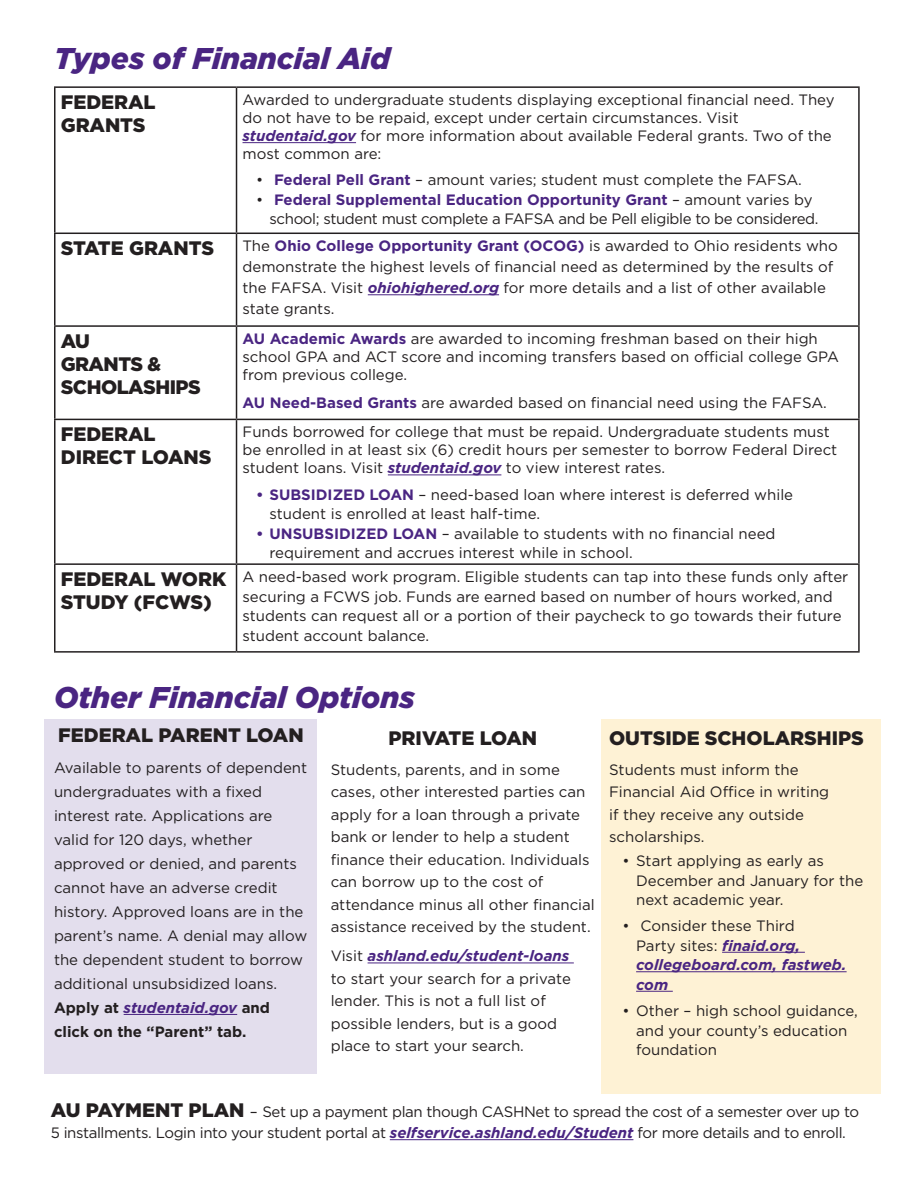
<style>
.page{position:relative;width:918px;height:1188px;background:#fff}
.page>*{position:absolute;margin:0;border:0;box-sizing:border-box;transform-origin:0 0}
.t1{font:italic 900 30px "Gotham";color:#4a2582}
.t2{font:900 19.5px/23.4px "Gotham";color:#231f20}
.t3{font:900 19.5px/23.4px "Gotham";letter-spacing:-.025em;color:#231f20}
.t4{font:15px/22.5px "Gotham";color:#231f20}
.t5{font:15px/19.5px "Gotham";letter-spacing:-.025em;color:#231f20}
.t6{font:italic 700 15px/19.5px "Gotham";color:#4a2582}
.s1{font-weight:700;font-style:italic;color:#4a2582}
.s2{font-weight:700;color:#4a2582}
.s3{font-weight:700}
.s4{font-weight:400;font-style:normal;color:#231f20}
.s5{font-weight:900;font-size:19.5px}
</style>
<div class="page">
<div style="left:45px;top:719px;width:272px;height:355px;background:#e3deed"></div>
<div style="left:602px;top:719px;width:279px;height:375px;background:#fef2d5"></div>
<hr style="left:54px;top:86px;width:183px;height:2px;background:#231f20">
<hr style="left:54px;top:88px;width:2px;height:145px;background:#231f20">
<hr style="left:237px;top:86px;width:623px;height:2px;background:#231f20">
<hr style="left:236px;top:88px;width:1px;height:145px;background:#231f20">
<hr style="left:858px;top:88px;width:2px;height:145px;background:#231f20">
<hr style="left:54px;top:233px;width:183px;height:1px;background:#231f20">
<hr style="left:54px;top:234px;width:2px;height:91px;background:#231f20">
<hr style="left:237px;top:233px;width:623px;height:1px;background:#231f20">
<hr style="left:236px;top:234px;width:1px;height:91px;background:#231f20">
<hr style="left:858px;top:234px;width:2px;height:91px;background:#231f20">
<hr style="left:54px;top:325px;width:183px;height:2px;background:#231f20">
<hr style="left:54px;top:327px;width:2px;height:92px;background:#231f20">
<hr style="left:237px;top:325px;width:623px;height:2px;background:#231f20">
<hr style="left:236px;top:327px;width:1px;height:92px;background:#231f20">
<hr style="left:858px;top:327px;width:2px;height:92px;background:#231f20">
<hr style="left:54px;top:419px;width:183px;height:1px;background:#231f20">
<hr style="left:54px;top:420px;width:2px;height:143px;background:#231f20">
<hr style="left:237px;top:419px;width:623px;height:1px;background:#231f20">
<hr style="left:236px;top:420px;width:1px;height:143px;background:#231f20">
<hr style="left:858px;top:420px;width:2px;height:143px;background:#231f20">
<hr style="left:54px;top:563px;width:183px;height:2px;background:#231f20">
<hr style="left:54px;top:565px;width:2px;height:86px;background:#231f20">
<hr style="left:237px;top:563px;width:623px;height:2px;background:#231f20">
<hr style="left:236px;top:565px;width:1px;height:86px;background:#231f20">
<hr style="left:858px;top:565px;width:2px;height:86px;background:#231f20">
<hr style="left:54px;top:651px;width:183px;height:2px;background:#231f20">
<hr style="left:237px;top:651px;width:623px;height:2px;background:#231f20">
<hr style="left:243px;top:142px;width:113px;height:1px;background:#4a2582">
<hr style="left:368px;top:294px;width:131px;height:1px;background:#4a2582">
<hr style="left:388px;top:475px;width:113px;height:1px;background:#4a2582">
<hr style="left:124px;top:1014px;width:113px;height:1px;background:#4a2582">
<hr style="left:390px;top:1139px;width:243px;height:1px;background:#4a2582">
<hr style="left:368px;top:963px;width:206px;height:1px;background:#4a2582">
<hr style="left:722px;top:952px;width:83px;height:1px;background:#4a2582">
<hr style="left:636px;top:971px;width:211px;height:1px;background:#4a2582">
<hr style="left:636px;top:991px;width:37px;height:1px;background:#4a2582">
<h1 class="t1" style="left:54px;top:38px;width:338px">Types of Financial Aid</h1>
<h2 class="t2" style="left:61px;top:90px;width:96px">FEDERAL<br>GRANTS</h2>
<p class="t4" style="left:243px;top:91px;width:594px;line-height:18px">Awarded to undergraduate students displaying exceptional financial need. They do not have to be repaid, except under certain circumstances. Visit <span class="s1">studentaid.gov</span> for more information about available Federal grants. Two of the most common are:</p>
<p class="t4" style="left:256px;top:169px;width:547px">• <span class="s2">Federal Pell Grant</span> – amount varies; student must complete the FAFSA.</p>
<p class="t5" style="left:270px;top:190px;width:551px;text-indent:-14px">• <span class="s2">Federal Supplemental Education Opportunity Grant</span> – amount varies by school; student must complete a FAFSA and be Pell eligible to be considered.</p>
<h2 class="t2" style="left:61px;top:236px;width:155px">STATE GRANTS</h2>
<p class="t4" style="left:243px;top:235px;width:597px;line-height:21px">The <span class="s2">Ohio College Opportunity Grant (OCOG)</span> is awarded to Ohio residents who demonstrate the highest levels of financial need as determined by the results of the FAFSA. Visit <span class="s1">ohiohighered.org</span> for more details and a list of other available state grants.</p>
<h2 class="t3" style="left:61px;top:329px;width:142px">AU<br>GRANTS &amp;<br>SCHOLASHIPS</h2>
<p class="t4" style="left:243px;top:330px;width:598px;line-height:18px"><span class="s2">AU Academic Awards</span> are awarded to incoming freshman based on their high school GPA and ACT score and incoming transfers based on official college GPA from previous college.</p>
<p class="t4" style="left:243px;top:391px;width:586px"><span class="s2">AU Need-Based Grants</span> are awarded based on financial need using the FAFSA.</p>
<h2 class="t2" style="left:61px;top:422px;width:152px">FEDERAL<br>DIRECT LOANS</h2>
<p class="t4" style="left:243px;top:423px;width:596px;line-height:18px">Funds borrowed for college that must be repaid. Undergraduate students must be enrolled in at least six (6) credit hours per semester to borrow Federal Direct student loans. Visit <span class="s1">studentaid.gov</span> to view interest rates.</p>
<p class="t4" style="left:270px;top:485px;width:525px;line-height:19.5px;text-indent:-14px"><span class="s2">• SUBSIDIZED LOAN</span> – need-based loan where interest is deferred while student is enrolled at least half-time.</p>
<p class="t4" style="left:270px;top:524px;width:508px;line-height:19.5px;text-indent:-14px"><span class="s2">• UNSUBSIDIZED LOAN</span> – available to students with no financial need requirement and accrues interest while in school.</p>
<h2 class="t2" style="left:61px;top:567px;width:167px">FEDERAL WORK<br>STUDY (FCWS)</h2>
<p class="t4" style="left:243px;top:567px;width:607px;line-height:19.5px">A need-based work program. Eligible students can tap into these funds only after securing a FCWS job. Funds are earned based on number of hours worked, and students can request all or a portion of their paycheck to go towards their future student account balance.</p>
<h1 class="t1" style="left:54px;top:677px;width:362px">Other Financial Options</h1>
<h2 class="t2" style="left:58px;top:723px;width:247px">FEDERAL PARENT LOAN</h2>
<p class="t4" style="left:54px;top:756px;width:255px;line-height:24px">Available to parents of dependent undergraduates with a fixed interest rate. Applications are valid for 120 days, whether approved or denied, and parents cannot have an adverse credit history. Approved loans are in the parent’s name. A denial may allow the dependent student to borrow additional unsubsidized loans.<br><span class="s3">Apply at</span> <span class="s1">studentaid.gov</span> <span class="s3">and click on the “Parent” tab.</span></p>
<h2 class="t2" style="left:389px;top:727px;width:150px">PRIVATE LOAN</h2>
<p class="t4" style="left:331px;top:758px;width:266px">Students, parents, and in some cases, other interested parties can apply for a loan through a private bank or lender to help a student finance their education. Individuals can borrow up to the cost of attendance minus all other financial assistance received by the student.</p>
<p class="t4" style="left:331px;top:945px;width:242px">Visit <span class="s1">ashland.edu/student-loans </span>to start your search for a private lender. This is not a full list of possible lenders, but is a good place to start your search.</p>
<h2 class="t2" style="left:609px;top:727px;width:256px">OUTSIDE SCHOLARSHIPS</h2>
<p class="t4" style="left:609px;top:758px;width:222px">Students must inform the<br>Financial Aid Office in writing if they receive any outside scholarships.</p>
<p class="t4" style="left:636px;top:851px;width:229px;line-height:19.5px;text-indent:-14px">• Start applying as early as<br>December and January for the next academic year.</p>
<p class="t6" style="left:636px;top:916px;width:212px;text-indent:-14px"><span class="s4">• Consider these Third<br>Party sites:</span> finaid.org, collegeboard.com, fastweb. com</p>
<p class="t4" style="left:636px;top:1001px;width:223px;line-height:19.5px;text-indent:-14px">• Other – high school guidance, and your county’s education foundation</p>
<p class="t5" style="left:51px;top:1101px;width:810px;line-height:21px"><span class="s5">AU PAYMENT PLAN</span> – Set up a payment plan though CASHNet to spread the cost of a semester over up to<br>5 installments. Login into your student portal at <span class="s1">selfservice.ashland.edu/Student</span> for more details and to enroll.</p>
</div>
